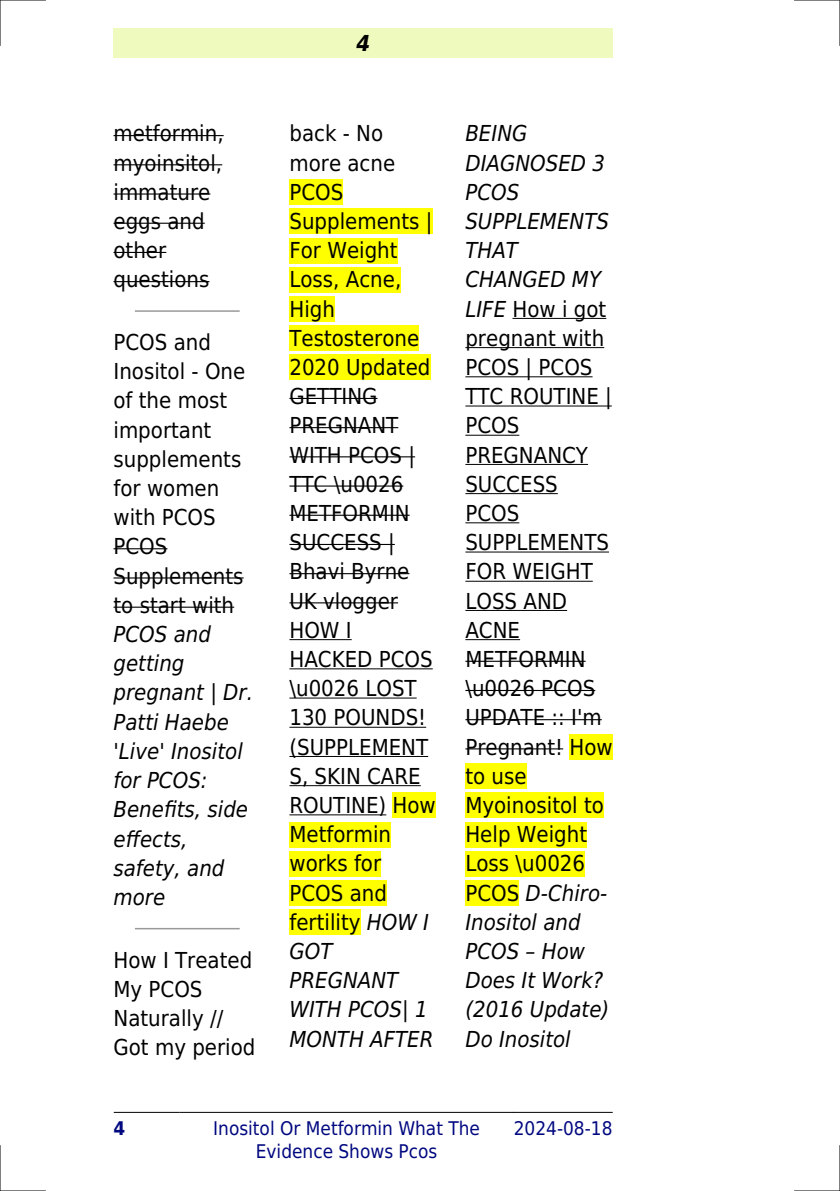
<style>
.page{position:relative;width:840px;height:1191px;background:#fff}
.page>*{position:absolute;margin:0;border:0;box-sizing:border-box;transform-origin:0 0}
.t1{font:22px/29.2px "DejaVu Sans Condensed";color:#000}
.t2{font:italic 22px/29.2px "DejaVu Sans Condensed";color:#000}
.t3{font:italic 700 22px "DejaVu Sans Condensed";color:#000}
.t4{font:18.8px/22.6px "DejaVu Sans Condensed";color:#000880;text-align:center}
.t5{font:700 18.8px "DejaVu Sans Condensed";color:#000880}
.s1{font-style:italic}
</style>
<div class="page">
<div style="left:113px;top:28px;width:499px;height:30px;background:#effbbe"></div>
<hr style="left:114px;top:1112px;width:65px;height:1px;background:#000">
<hr style="left:180px;top:1112px;width:333px;height:1px;background:#000">
<hr style="left:514px;top:1112px;width:98px;height:1px;background:#000">
<hr style="left:113px;top:135px;width:110px;height:1px;background:#000">
<hr style="left:113px;top:164px;width:109px;height:1px;background:#000">
<hr style="left:113px;top:193px;width:97px;height:2px;background:#000">
<hr style="left:113px;top:223px;width:92px;height:1px;background:#000">
<hr style="left:113px;top:252px;width:53px;height:1px;background:#000">
<hr style="left:113px;top:281px;width:96px;height:1px;background:#000">
<hr style="left:135px;top:310px;width:104px;height:2px;background:#999">
<hr style="left:113px;top:548px;width:54px;height:1px;background:#000">
<hr style="left:113px;top:577px;width:130px;height:1px;background:#000">
<hr style="left:113px;top:606px;width:121px;height:2px;background:#000">
<hr style="left:135px;top:928px;width:104px;height:1px;background:#999">
<div style="left:289px;top:179px;width:54px;height:26px;background:#ff0"></div>
<div style="left:289px;top:208px;width:143px;height:26px;background:#ff0"></div>
<div style="left:289px;top:238px;width:108px;height:25px;background:#ff0"></div>
<div style="left:289px;top:267px;width:112px;height:25px;background:#ff0"></div>
<div style="left:289px;top:296px;width:46px;height:26px;background:#ff0"></div>
<div style="left:289px;top:325px;width:130px;height:26px;background:#ff0"></div>
<div style="left:289px;top:354px;width:141px;height:26px;background:#ff0"></div>
<hr style="left:289px;top:398px;width:88px;height:1px;background:#000">
<hr style="left:289px;top:427px;width:109px;height:1px;background:#000">
<hr style="left:289px;top:456px;width:126px;height:1px;background:#000">
<hr style="left:289px;top:485px;width:114px;height:1px;background:#000">
<hr style="left:289px;top:515px;width:120px;height:1px;background:#000">
<hr style="left:289px;top:544px;width:105px;height:1px;background:#000">
<hr style="left:289px;top:573px;width:120px;height:1px;background:#000">
<hr style="left:289px;top:602px;width:109px;height:1px;background:#000">
<hr style="left:289px;top:639px;width:62px;height:1px;background:#000">
<hr style="left:289px;top:668px;width:143px;height:1px;background:#000">
<hr style="left:289px;top:697px;width:127px;height:1px;background:#000">
<hr style="left:289px;top:727px;width:137px;height:1px;background:#000">
<hr style="left:289px;top:756px;width:139px;height:1px;background:#000">
<hr style="left:289px;top:785px;width:131px;height:1px;background:#000">
<hr style="left:289px;top:814px;width:97px;height:1px;background:#000">
<div style="left:392px;top:792px;width:43px;height:26px;background:#ff0"></div>
<div style="left:289px;top:821px;width:102px;height:26px;background:#ff0"></div>
<div style="left:289px;top:851px;width:92px;height:25px;background:#ff0"></div>
<div style="left:289px;top:880px;width:98px;height:25px;background:#ff0"></div>
<div style="left:289px;top:909px;width:71px;height:26px;background:#ff0"></div>
<hr style="left:512px;top:318px;width:94px;height:1px;background:#000">
<hr style="left:465px;top:347px;width:139px;height:1px;background:#000">
<hr style="left:465px;top:376px;width:127px;height:1px;background:#000">
<hr style="left:465px;top:405px;width:146px;height:1px;background:#000">
<hr style="left:465px;top:435px;width:54px;height:1px;background:#000">
<hr style="left:465px;top:464px;width:122px;height:1px;background:#000">
<hr style="left:465px;top:493px;width:92px;height:1px;background:#000">
<hr style="left:465px;top:522px;width:54px;height:1px;background:#000">
<hr style="left:465px;top:551px;width:143px;height:1px;background:#000">
<hr style="left:465px;top:581px;width:127px;height:1px;background:#000">
<hr style="left:465px;top:610px;width:101px;height:1px;background:#000">
<hr style="left:465px;top:639px;width:55px;height:1px;background:#000">
<hr style="left:465px;top:660px;width:120px;height:2px;background:#000">
<hr style="left:465px;top:690px;width:130px;height:1px;background:#000">
<hr style="left:465px;top:719px;width:136px;height:1px;background:#000">
<hr style="left:465px;top:748px;width:98px;height:1px;background:#000">
<div style="left:569px;top:734px;width:43px;height:26px;background:#ff0"></div>
<div style="left:465px;top:763px;width:61px;height:26px;background:#ff0"></div>
<div style="left:465px;top:792px;width:138px;height:26px;background:#ff0"></div>
<div style="left:465px;top:821px;width:121px;height:26px;background:#ff0"></div>
<div style="left:465px;top:851px;width:119px;height:25px;background:#ff0"></div>
<div style="left:465px;top:880px;width:54px;height:25px;background:#ff0"></div>
<hr style="left:0;top:0;width:45px;height:1px;background:#000">
<hr style="left:794px;top:0;width:45px;height:1px;background:#000">
<hr style="left:0;top:1190px;width:45px;height:1px;background:#000">
<hr style="left:794px;top:1190px;width:45px;height:1px;background:#000">
<hr style="left:0;top:0;width:1px;height:45px;background:#000">
<hr style="left:0;top:1145px;width:1px;height:46px;background:#000">
<hr style="left:839px;top:0;width:1px;height:45px;background:#000">
<hr style="left:839px;top:1145px;width:1px;height:46px;background:#000">
<p class="t1" style="left:113px;top:119px;width:112px">metformin, myoinsitol, immature eggs and other questions</p>
<p class="t1" style="left:113px;top:328px;width:133px">PCOS and<br>Inositol - One of the most important supplements for women with PCOS<br>PCOS<br>Supplements to start with</p>
<p class="t2" style="left:113px;top:620px;width:141px">PCOS and getting pregnant | Dr.<br>Patti Haebe 'Live' Inositol for PCOS:<br>Benefits, side effects, safety, and more</p>
<p class="t1" style="left:113px;top:945px;width:143px">How I Treated<br>My PCOS<br>Naturally //<br>Got my period</p>
<p class="t3" style="left:356px;top:30px;width:15px">4</p>
<p class="t1" style="left:289px;top:119px;width:148px">back - No more acne<br>PCOS<br>Supplements |<br>For Weight<br>Loss, Acne,<br>High<br>Testosterone<br>2020 Updated<br>GETTING<br>PREGNANT<br>WITH PCOS |<br>TTC \u0026<br>METFORMIN<br>SUCCESS |<br>Bhavi Byrne<br>UK vlogger<br>HOW I<br>HACKED PCOS \u0026 LOST<br>130 POUNDS! (SUPPLEMENT<br>S, SKIN CARE<br>ROUTINE) How<br>Metformin works for<br>PCOS and fertility <span class="s1">HOW I<br>GOT<br>PREGNANT<br>WITH PCOS| 1<br>MONTH AFTER</span></p>
<p class="t1" style="left:465px;top:119px;width:149px"><span class="s1">BEING<br>DIAGNOSED 3<br>PCOS<br>SUPPLEMENTS<br>THAT<br>CHANGED MY<br>LIFE</span> How i got pregnant with<br>PCOS | PCOS<br>TTC ROUTINE |<br>PCOS<br>PREGNANCY<br>SUCCESS<br>PCOS<br>SUPPLEMENTS<br>FOR WEIGHT<br>LOSS AND<br>ACNE<br>METFORMIN \u0026 PCOS<br>UPDATE :: I'm<br>Pregnant! How to use<br>Myoinositol to<br>Help Weight<br>Loss \u0026<br>PCOS <span class="s1">D-Chiro-<br>Inositol and<br>PCOS How<br>Does It Work? (2016 Update)<br>Do Inositol</span></p>
<p class="t5" style="left:113px;top:1117px;width:13px">4</p>
<p class="t4" style="left:213px;top:1117px;width:268px">Inositol Or Metformin What The<br>Evidence Shows Pcos</p>
<p class="t4" style="left:513px;top:1117px;width:100px">2024-08-18</p>
</div>
